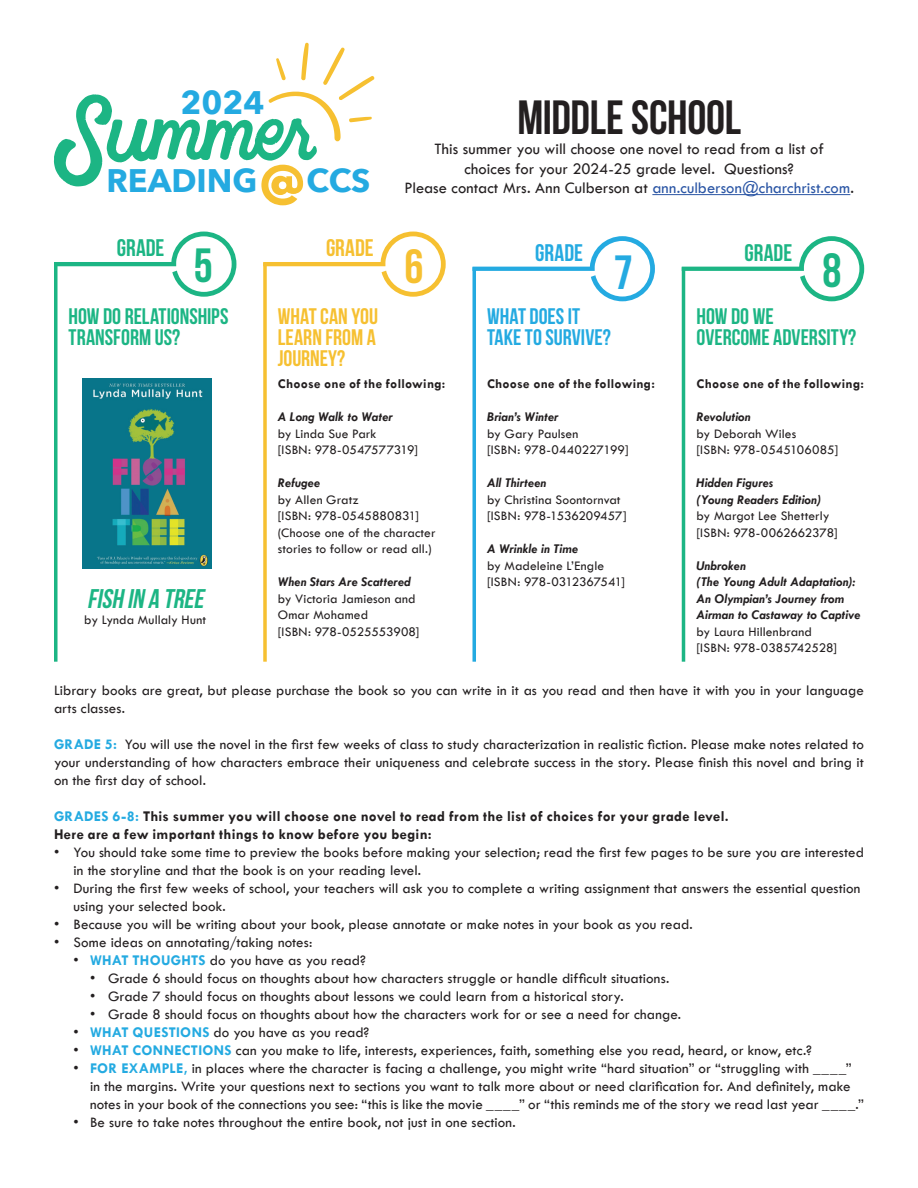
<style>
.page{position:relative;width:918px;height:1188px;background:#fff}
.page>*{position:absolute;margin:0;border:0;box-sizing:border-box;transform-origin:0 0}
.t1{font:48px "Bebas Neue";letter-spacing:-.01em;color:#231f20}
.t2{font:48px "Bebas Neue";color:#1cb584}
.t3{font:48px "Bebas Neue";color:#24aae1}
.t4{font:48px "Bebas Neue";color:#f6c031}
.t5{font:700 32.55px "Avenir Next";color:#24aae1}
.t6{font:italic 27px "Bebas Neue";color:#1cb584}
.t7{font:24px "Bebas Neue";color:#1cb584}
.t8{font:24px "Bebas Neue";color:#24aae1}
.t9{font:24px "Bebas Neue";color:#f6c031}
.t10{font:22.5px/21px "Bebas Neue";color:#1cb584}
.t11{font:22.5px/21px "Bebas Neue";color:#f6c031;text-align:justify}
.t12{font:22.5px/21px "Bebas Neue";letter-spacing:.005em;color:#24aae1}
.t13{font:500 16.5px/19.8px "Tw Cen";color:#231f20;text-align:center}
.t14{font:500 15px/18px "Tw Cen";letter-spacing:.005em;color:#231f20}
.t15{font:700 15px/18px "Tw Cen";letter-spacing:.02em;color:#231f20}
.t16{font:500 13.5px/16.5px "Tw Cen";letter-spacing:.005em;color:#231f20}
.t17{font:italic 700 13.5px/16.5px "Tw Cen";letter-spacing:.005em;color:#231f20}
.t18{font:700 13.5px "Tw Cen";letter-spacing:.02em;color:#231f20}
.s1{color:#2b56a5}
.s2{font-weight:700;color:#24aae1}
.s3{color:#24aae1}
</style>
<div class="page">
<hr style="left:652px;top:194px;width:198px;height:1px;background:#2b56a5">
<svg style="left:682px;top:236px;width:182px;height:426px"></svg>
<svg style="left:54px;top:42px;width:321px;height:163px"></svg>
<svg style="left:472px;top:236px;width:183px;height:426px"></svg>
<svg style="left:263px;top:232px;width:183px;height:430px"></svg>
<svg style="left:54px;top:232px;width:182px;height:430px"></svg>
<img style="left:83px;top:379px;width:128px;height:189px">
<h2 class="t5" style="left:181px;top:74px;width:86px">2024</h2>
<h2 class="t5" style="left:106px;top:152px;width:153px">READING</h2>
<h2 class="t5" style="left:306px;top:152px;width:66px">CCS</h2>
<h3 class="t7" style="left:117px;top:235px;width:49px">GRADE</h3>
<h1 class="t2" style="left:194px;top:239px;width:21px">5</h1>
<h3 class="t9" style="left:326px;top:235px;width:49px">GRADE</h3>
<h1 class="t1" style="left:517px;top:91px;width:225px">MIDDLE SCHOOL</h1>
<p class="t13" style="left:404px;top:139px;width:451px">This summer you will choose one novel to read from a list of<br>choices for your 2024-25 grade level. Questions?<br>Please contact Mrs. Ann Culberson at <span class="s1">ann.culberson@charchrist.com</span>.</p>
<h1 class="t4" style="left:405px;top:240px;width:21px">6</h1>
<h3 class="t8" style="left:535px;top:239px;width:49px">GRADE</h3>
<h1 class="t3" style="left:614px;top:246px;width:21px">7</h1>
<h3 class="t7" style="left:745px;top:239px;width:49px">GRADE</h3>
<h1 class="t2" style="left:822px;top:244px;width:21px">8</h1>
<h3 class="t10" style="left:69px;top:306px;width:161px">HOW DO RELATIONSHIPS<br>TRANSFORM US?</h3>
<h3 class="t6" style="left:87px;top:584px;width:123px">FISH IN A TREE</h3>
<p class="t16" style="left:84px;top:611px;width:123px">by Lynda Mullaly Hunt</p>
<h3 class="t11" style="left:278px;top:306px;width:102px">WHAT CAN YOU LEARN FROM A JOURNEY?</h3>
<h3 class="t12" style="left:487px;top:306px;width:125px">WHAT DOES IT<br>TAKE TO SURVIVE?</h3>
<p class="t18" style="left:278px;top:376px;width:169px">Choose one of the following:</p>
<p class="t17" style="left:278px;top:408px;width:117px">A Long Walk to Water</p>
<p class="t16" style="left:278px;top:425px;width:142px">by Linda Sue Park<br>[ISBN: 978-0547577319]</p>
<p class="t17" style="left:278px;top:474px;width:44px">Refugee</p>
<p class="t16" style="left:278px;top:491px;width:159px">by Allen Gratz<br>[ISBN: 978-0545880831] (Choose one of the character stories to follow or read all.)</p>
<p class="t17" style="left:278px;top:573px;width:134px">When Stars Are Scattered</p>
<p class="t16" style="left:278px;top:590px;width:143px">by Victoria Jamieson and<br>Omar Mohamed<br>[ISBN: 978-0525553908]</p>
<p class="t18" style="left:487px;top:376px;width:169px">Choose one of the following:</p>
<p class="t17" style="left:487px;top:408px;width:73px">Brian’s Winter</p>
<p class="t16" style="left:487px;top:425px;width:143px">by Gary Paulsen<br>[ISBN: 978-0440227199]</p>
<p class="t17" style="left:487px;top:474px;width:61px">All Thirteen</p>
<p class="t16" style="left:487px;top:491px;width:141px">by Christina Soontornvat [ISBN: 978-1536209457]</p>
<p class="t17" style="left:487px;top:540px;width:93px">A Wrinkle in Time</p>
<p class="t16" style="left:487px;top:557px;width:139px">by Madeleine L’Engle [ISBN: 978-0312367541]</p>
<h3 class="t10" style="left:696px;top:306px;width:161px">HOW DO WE<br>OVERCOME ADVERSITY?</h3>
<p class="t18" style="left:696px;top:376px;width:169px">Choose one of the following:</p>
<p class="t17" style="left:696px;top:408px;width:56px">Revolution</p>
<p class="t16" style="left:696px;top:425px;width:143px">by Deborah Wiles<br>[ISBN: 978-0545106085]</p>
<p class="t17" style="left:696px;top:474px;width:126px">Hidden Figures<br>(Young Readers Edition)</p>
<p class="t16" style="left:696px;top:508px;width:143px">by Margot Lee Shetterly [ISBN: 978-0062662378]</p>
<p class="t17" style="left:696px;top:557px;width:166px">Unbroken<br>(The Young Adult Adaptation):<br>An Olympian’s Journey from<br>Airman to Castaway to Captive</p>
<p class="t16" style="left:696px;top:623px;width:142px">by Laura Hillenbrand [ISBN: 978-0385742528]</p>
<p class="t14" style="left:54px;top:681px;width:811px">Library books are great, but please purchase the book so you can write in it as you read and then have it with you in your language arts classes.</p>
<p class="t14" style="left:54px;top:735px;width:812px;text-align:justify"><span class="s2">GRADE 5:</span> You will use the novel in the first few weeks of class to study characterization in realistic fiction. Please make notes related to your understanding of how characters embrace their uniqueness and celebrate success in the story. Please finish this novel and bring it on the first day of school.</p>
<p class="t15" style="left:54px;top:807px;width:676px"><span class="s3">GRADES 6-8:</span> This summer you will choose one novel to read from the list of choices for your grade level.<br>Here are a few important things to know before you begin:</p>
<p class="t14" style="left:74px;top:843px;width:792px;text-indent:-20px">• You should take some time to preview the books before making your selection; read the first few pages to be sure you are interested in the storyline and that the book is on your reading level.</p>
<p class="t14" style="left:74px;top:879px;width:788px;text-indent:-20px">• During the first few weeks of school, your teachers will ask you to complete a writing assignment that answers the essential question using your selected book.</p>
<p class="t14" style="left:54px;top:915px;width:640px">• Because you will be writing about your book, please annotate or make notes in your book as you read.</p>
<p class="t14" style="left:54px;top:933px;width:260px">• Some ideas on annotating/taking notes:</p>
<p class="t14" style="left:74px;top:951px;width:294px">• <span class="s2">WHAT THOUGHTS</span> do you have as you read?</p>
<p class="t14" style="left:90px;top:969px;width:581px">• Grade 6 should focus on thoughts about how characters struggle or handle difficult situations.</p>
<p class="t14" style="left:90px;top:987px;width:535px">• Grade 7 should focus on thoughts about lessons we could learn from a historical story.</p>
<p class="t14" style="left:90px;top:1005px;width:593px">• Grade 8 should focus on thoughts about how the characters work for or see a need for change.</p>
<p class="t14" style="left:74px;top:1023px;width:297px">• <span class="s2">WHAT QUESTIONS</span> do you have as you read?</p>
<p class="t14" style="left:74px;top:1041px;width:740px">• <span class="s2">WHAT CONNECTIONS</span> can you make to life, interests, experiences, faith, something else you read, heard, or know, etc.?</p>
<p class="t14" style="left:90px;top:1059px;width:776px;text-indent:-17px">• <span class="s2">FOR EXAMPLE,</span> in places where the character is facing a challenge, you might write “hard situation” or “struggling with ____” in the margins. Write your questions next to sections you want to talk more about or need clarification for. And definitely, make notes in your book of the connections you see: “this is like the movie ____” or “this reminds me of the story we read last year ____.”</p>
<p class="t14" style="left:74px;top:1113px;width:444px">• Be sure to take notes throughout the entire book, not just in one section.</p>
</div>
